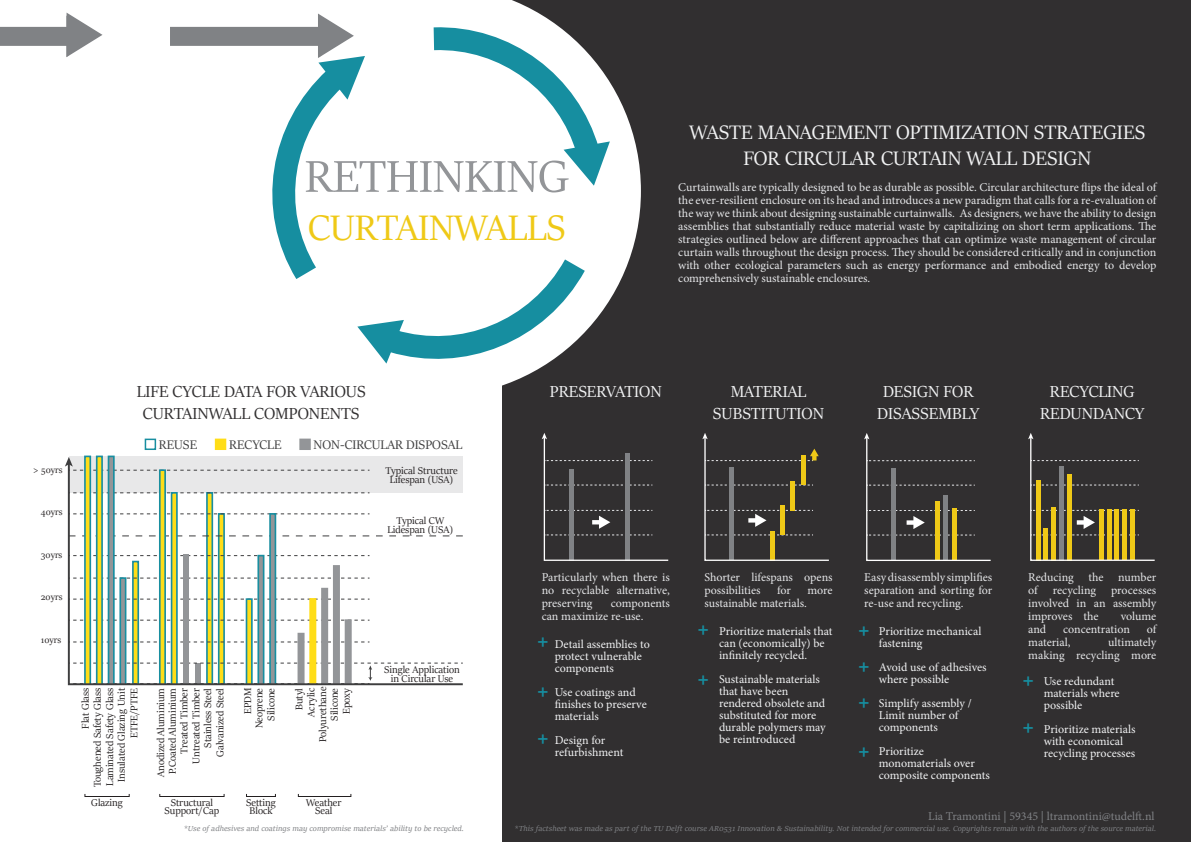
<style>
.page{position:relative;width:1191px;height:842px;background:#fff}
.page>*{position:absolute;margin:0;border:0;box-sizing:border-box;transform-origin:0 0}
.t1{font:50px "Sitka Banner";color:#939598}
.t2{font:40px "Sitka Banner";color:#efc917}
.Subtitles{font:22px/26.4px "Sitka Banner";color:#f2f3f4;text-align:center}
.Subtitles-2{font:18px/21.6px "Sitka Banner";color:#f2f3f4;text-align:center}
.Subtitles-3{font:18px/21.6px "Sitka Banner";color:#312f30;text-align:center}
.Subtitles-4{font:700 18px "Sitka Text";color:#168ea0}
.t3{font:14.1px "Sitka Banner";color:#3e3e3f}
.Body{font:12px/13px "Minion Pro";letter-spacing:-.005em;color:#e6e7e9;text-align:justify}
.Body_Bullet_Points{font:12px/12px "Minion Pro";color:#f2f3f4}
.Body-2{font:12px "Minion Pro";color:#808285}
.t4{font:11.1px/12.2px "Sitka Banner";color:#231f20;text-align:center}
.t5{font:10px "Sitka Banner";color:#231f20}
.Body-3{font:italic 8px "Sitka Subheading";color:#808285}
</style>
<div class="page">
<div style="left:502px;top:0;width:689px;height:842px;background:#312f30"></div>
<svg style="left:229px;top:0;width:412px;height:386px"></svg>
<div style="left:170px;top:27px;width:157px;height:19px;background:#808285"></div>
<div style="left:0;top:27px;width:75px;height:19px;background:#808285"></div>
<svg style="left:267px;top:14px;width:349px;height:350px"></svg>
<svg style="left:66px;top:13px;width:36px;height:44px"></svg>
<div style="left:69px;top:456px;width:394px;height:37px;background:#e8e8e9"></div>
<div style="left:85px;top:794px;width:44px;height:3px;border:1px solid #231f20"></div>
<div style="left:159px;top:794px;width:65px;height:3px;border:1px solid #231f20"></div>
<div style="left:246px;top:794px;width:30px;height:3px;border:1px solid #231f20"></div>
<div style="left:298px;top:794px;width:53px;height:3px;border:1px solid #231f20"></div>
<div style="left:216px;top:439px;width:9px;height:10px;background:#ffdd17"></div>
<div style="left:215px;top:439px;width:11px;height:11px;border:2px solid #ffdd17"></div>
<div style="left:145px;top:439px;width:11px;height:11px;border:2px solid #188ea0"></div>
<div style="left:300px;top:439px;width:10px;height:10px;background:#939598"></div>
<div style="left:299px;top:439px;width:12px;height:11px;border:2px solid #939598"></div>
<svg style="left:67px;top:469px;width:396px;height:217px"></svg>
<svg style="left:65px;top:457px;width:304px;height:14px"></svg>
<svg style="left:702px;top:433px;width:127px;height:128px"></svg>
<svg style="left:1028px;top:433px;width:127px;height:128px"></svg>
<svg style="left:542px;top:433px;width:127px;height:128px"></svg>
<svg style="left:864px;top:433px;width:127px;height:128px"></svg>
<p class="t1" style="left:305px;top:142px;width:266px">RETHINKING</p>
<p class="t2" style="left:308px;top:200px;width:259px">CURTAINWALLS</p>
<p class="Subtitles" style="left:689px;top:118px;width:457px">WASTE MANAGEMENT OPTIMIZATION STRATEGIES<br>FOR CIRCULAR CURTAIN WALL DESIGN</p>
<p class="Body" style="left:678px;top:180px;width:479px">Curtainwalls are typically designed to be as durable as possible. Circular architecture flips the ideal of the ever-resilient enclosure on its head and introduces a new paradigm that calls for a re-evaluation of the way we think about designing sustainable curtainwalls. As designers, we have the ability to design assemblies that substantially reduce material waste by capitalizing on short term applications. The strategies outlined below are different approaches that can optimize waste management of circular curtain walls throughout the design process. They should be considered critically and in conjunction with other ecological parameters such as energy performance and embodied energy to develop comprehensively sustainable enclosures.</p>
<p class="Subtitles-3" style="left:137px;top:380px;width:230px">LIFE CYCLE DATA FOR VARIOUS<br>CURTAINWALL COMPONENTS</p>
<p class="Subtitles-2" style="left:550px;top:380px;width:113px">PRESERVATION</p>
<p class="Subtitles-2" style="left:713px;top:380px;width:112px">MATERIAL<br>SUBSTITUTION</p>
<p class="Subtitles-2" style="left:877px;top:380px;width:103px">DESIGN FOR<br>DISASSEMBLY</p>
<p class="Subtitles-2" style="left:1040px;top:380px;width:106px">RECYCLING<br>REDUNDANCY</p>
<p class="t3" style="left:159px;top:435px;width:40px">REUSE</p>
<p class="t3" style="left:229px;top:435px;width:54px">RECYCLE</p>
<p class="t3" style="left:313px;top:435px;width:150px">NON-CIRCULAR DISPOSAL</p>
<p class="t5" style="left:33px;top:463px;width:31px">&gt; 50yrs</p>
<p class="t4" style="left:385px;top:465px;width:74px;line-height:9px">Typical Structure<br>Lifespan (USA)</p>
<p class="t5" style="left:41px;top:505px;width:23px">40yrs</p>
<p class="t4" style="left:387px;top:515px;width:67px;line-height:9px">Typical CW<br>Lidespan (USA)</p>
<p class="t5" style="left:41px;top:547px;width:23px">30yrs</p>
<p class="t5" style="left:41px;top:590px;width:23px">20yrs</p>
<p class="t5" style="left:41px;top:633px;width:22px">10yrs</p>
<p class="t4" style="left:316px;top:742px;width:57px;rotate:-90deg">Polyurethane</p>
<p class="t4" style="left:293px;top:710px;width:24px;rotate:-90deg">Butyl</p>
<p class="t4" style="left:340px;top:714px;width:28px;rotate:-90deg">Epoxy</p>
<p class="t4" style="left:79px;top:787px;width:101px;text-align:right;rotate:-90deg">Flat Glass<br>Toughened Safety Glass<br>Laminated Safety Glass<br>Insulated Glazing Unit<br>ETFE/PTFE</p>
<p class="t4" style="left:178px;top:753px;width:67px;rotate:-90deg">Treated Timber</p>
<p class="t4" style="left:241px;top:714px;width:28px;rotate:-90deg">EPDM</p>
<p class="t4" style="left:304px;top:716px;width:30px;rotate:-90deg">Acrylic</p>
<p class="t4" style="left:154px;top:777px;width:90px;line-height:11.7px;text-align:left;rotate:-90deg">Anodized Aluminium<br>P.Coated Aluminium</p>
<p class="t4" style="left:213px;top:757px;width:70px;rotate:-90deg">Galvanized Steel</p>
<p class="t4" style="left:189px;top:763px;width:77px;rotate:-90deg">Untreated Timber</p>
<p class="t4" style="left:264px;top:721px;width:34px;rotate:-90deg">Silicone</p>
<p class="t4" style="left:201px;top:747px;width:61px;rotate:-90deg">Stainless Steel</p>
<p class="t4" style="left:328px;top:721px;width:34px;rotate:-90deg">Silicone</p>
<p class="t4" style="left:253px;top:728px;width:42px;rotate:-90deg">Neoprene</p>
<p class="t4" style="left:384px;top:665px;width:77px;line-height:9px">Single Application in Circular Use</p>
<p class="Body" style="left:542px;top:571px;width:130px">Particularly when there is no recyclable alternative, preserving</p>
<p class="Body" style="left:542px;top:597px;width:130px;text-indent:69px">components can maximize re-use.</p>
<p class="Subtitles-4" style="left:537px;top:627px;width:14px">+</p>
<p class="Body_Bullet_Points" style="left:555px;top:638px;width:97px">Detail assemblies to protect vulnerable components</p>
<p class="Body_Bullet_Points" style="left:555px;top:686px;width:94px">Use coatings and finishes to preserve materials</p>
<p class="Body_Bullet_Points" style="left:555px;top:734px;width:70px">Design for refurbishment</p>
<p class="Subtitles-4" style="left:537px;top:677px;width:14px">+</p>
<p class="Subtitles-4" style="left:537px;top:724px;width:14px">+</p>
<p class="Body" style="left:704px;top:571px;width:130px">Shorter lifespans opens possibilities</p>
<p class="Body" style="left:864px;top:571px;width:130px">Easy disassembly simplifies separation and sorting for re-use and recycling.</p>
<p class="Body_Bullet_Points" style="left:879px;top:625px;width:104px">Prioritize mechanical fastening</p>
<p class="Body_Bullet_Points" style="left:879px;top:661px;width:109px">Avoid use of adhesives where possible</p>
<p class="Body_Bullet_Points" style="left:879px;top:697px;width:94px">Simplify assembly /<br>Limit number of components</p>
<p class="Body_Bullet_Points" style="left:879px;top:745px;width:113px">Prioritize monomaterials over composite components</p>
<p class="Body" style="left:1028px;top:571px;width:130px">Reducing the number of recycling processes involved in an assembly improves the</p>
<p class="Body" style="left:777px;top:584px;width:15px">for</p>
<p class="Body" style="left:807px;top:584px;width:27px">more</p>
<p class="Body" style="left:704px;top:597px;width:104px">sustainable materials.</p>
<p class="Body" style="left:1120px;top:610px;width:37px">volume</p>
<p class="Body" style="left:1028px;top:623px;width:20px">and</p>
<p class="Body" style="left:1063px;top:623px;width:68px">concentration</p>
<p class="Body" style="left:1146px;top:623px;width:11px">of</p>
<p class="Body" style="left:1028px;top:636px;width:44px">material,</p>
<p class="Subtitles-4" style="left:697px;top:615px;width:14px">+</p>
<p class="Subtitles-4" style="left:697px;top:664px;width:14px">+</p>
<p class="Body_Bullet_Points" style="left:1043px;top:676px;width:77px">Use redundant materials where possible</p>
<p class="Body_Bullet_Points" style="left:1043px;top:724px;width:93px">Prioritize materials with economical recycling processes</p>
<p class="Body_Bullet_Points" style="left:719px;top:625px;width:115px">Prioritize materials that can (economically) be infinitely recycled.</p>
<p class="Body_Bullet_Points" style="left:719px;top:673px;width:108px">Sustainable materials that have been rendered obsolete and substituted for more durable polymers may be reintroduced</p>
<p class="Subtitles-4" style="left:858px;top:616px;width:14px">+</p>
<p class="Subtitles-4" style="left:858px;top:652px;width:14px">+</p>
<p class="Subtitles-4" style="left:858px;top:687px;width:14px">+</p>
<p class="Body" style="left:1028px;top:636px;width:130px;text-align:right">ultimately<br>making recycling more</p>
<p class="Subtitles-4" style="left:1022px;top:666px;width:14px">+</p>
<p class="Subtitles-4" style="left:1022px;top:713px;width:14px">+</p>
<p class="Subtitles-4" style="left:858px;top:737px;width:14px">+</p>
<p class="t4" style="left:91px;top:796px;width:33px">Glazing</p>
<p class="t4" style="left:165px;top:798px;width:56px;line-height:8px">Structural<br>Support/Cap</p>
<p class="t4" style="left:246px;top:798px;width:31px;line-height:8px">Setting<br>Block</p>
<p class="t4" style="left:306px;top:798px;width:37px;line-height:8px">Weather<br>Seal</p>
<p class="Body-2" style="left:928px;top:808px;width:228px">Lia Tramontini | 59345 | ltramontini@tudelft.nl</p>
<p class="Body-3" style="left:184px;top:823px;width:282px">*Use of adhesives and coatings may compromise materials’ ability to be recycled.</p>
<p class="Body-3" style="left:514px;top:823px;width:643px">*This factsheet was made as part of the TU Delft course AR0531 Innovation &amp; Sustainability. Not intended for commercial use. Copyrights remain with the authors of the source material.</p>
</div>
